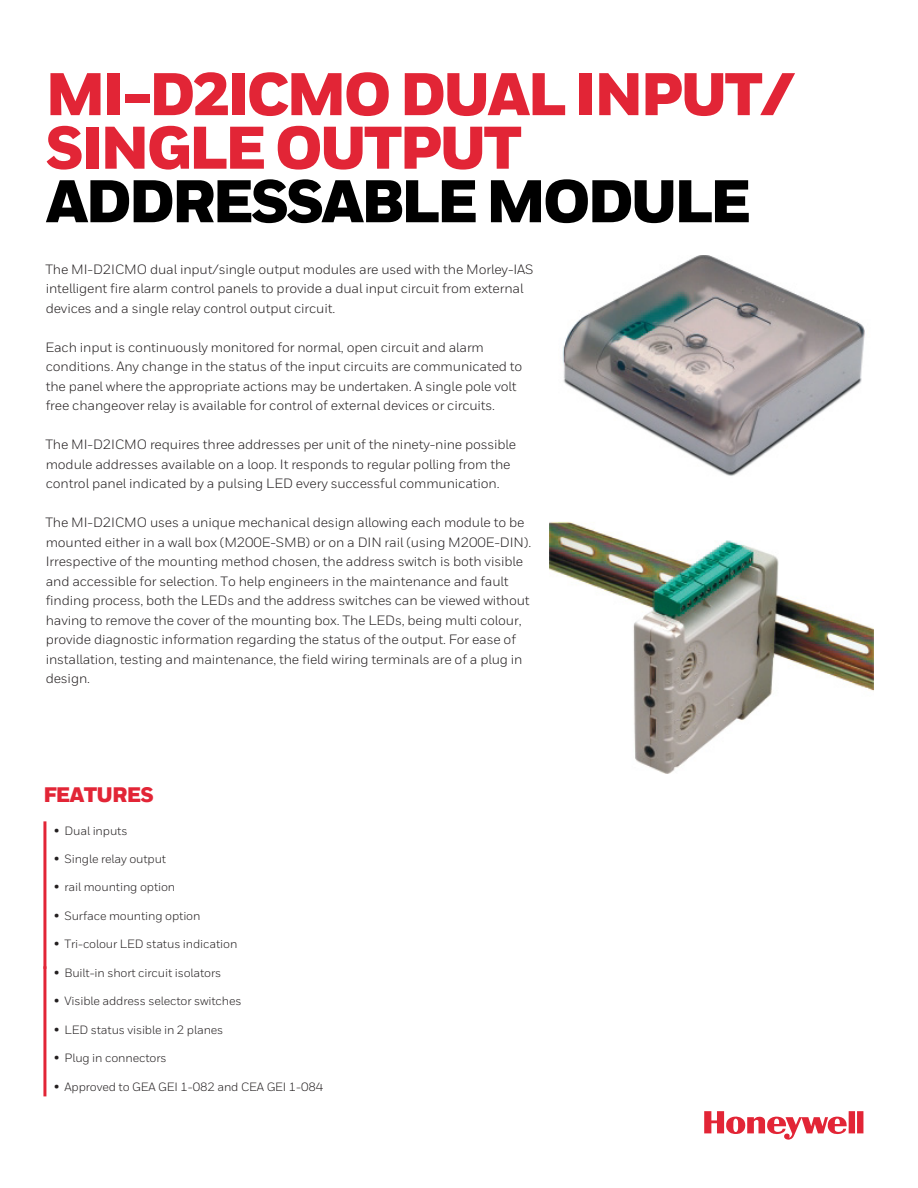
<style>
.page{position:relative;width:918px;height:1188px;background:#fff}
.page>*{position:absolute;margin:0;border:0;box-sizing:border-box;transform-origin:0 0}
.t1{font:900 60px/53.6px "Honeywell Sans";letter-spacing:-.05em;color:#e22536}
.t2{font:900 60px "Honeywell Sans";letter-spacing:-.055em;color:#000}
.t3{font:900 21px "Honeywell Sans";letter-spacing:-.04em;color:#e22536}
.t4{font:13.5px/19.5px "Honeywell Sans";letter-spacing:-.01em;color:#231f20}
.t5{font:12px "Honeywell Sans";letter-spacing:-.01em;color:#231f20}
.s1{font-size:13.5px}
</style>
<div class="page">
<svg style="left:704px;top:1111px;width:159px;height:29px"></svg>
<svg style="left:43px;top:821px;width:4px;height:148px"></svg>
<hr style="left:44px;top:966px;width:2px;height:130px;background:#e22536">
<img style="left:549px;top:256px;width:325px;height:517px">
<h1 class="t1" style="left:45px;top:70px;width:751px">MI-D2ICMO DUAL INPUT/<br>SINGLE OUTPUT</h1>
<h1 class="t2" style="left:45px;top:164px;width:708px">ADDRESSABLE MODULE</h1>
<p class="t4" style="left:45px;top:259px;width:490px">The MI-D2ICMO dual input/single output modules are used with the Morley-IAS intelligent fire alarm control panels to provide a dual input circuit from external devices and a single relay control output circuit.</p>
<p class="t4" style="left:45px;top:337px;width:478px">Each input is continuously monitored for normal, open circuit and alarm conditions. Any change in the status of the input circuits are communicated to the panel where the appropriate actions may be undertaken. A single pole volt free changeover relay is available for control of external devices or circuits.</p>
<p class="t4" style="left:45px;top:435px;width:472px">The MI-D2ICMO requires three addresses per unit of the ninety-nine possible module addresses available on a loop. It responds to regular polling from the control panel indicated by a pulsing LED every successful communication.</p>
<p class="t4" style="left:45px;top:513px;width:487px">The MI-D2ICMO uses a unique mechanical design allowing each module to be mounted either in a wall box (M200E-SMB) or on a DIN rail (using M200E-DIN).<br>Irrespective of the mounting method chosen, the address switch is both visible and accessible for selection. To help engineers in the maintenance and fault finding process, both the LEDs and the address switches can be viewed without having to remove the cover of the mounting box. The LEDs, being multi colour, provide diagnostic information regarding the status of the output. For ease of installation, testing and maintenance, the field wiring terminals are of a plug in design.</p>
<h2 class="t3" style="left:43px;top:782px;width:112px">FEATURES</h2>
<p class="t5" style="left:54px;top:824px;width:75px"><span class="s1">•</span> Dual inputs</p>
<p class="t5" style="left:54px;top:852px;width:114px"><span class="s1">•</span> Single relay output</p>
<p class="t5" style="left:54px;top:880px;width:123px"><span class="s1">•</span> rail mounting option</p>
<p class="t5" style="left:54px;top:909px;width:148px"><span class="s1">•</span> Surface mounting option</p>
<p class="t5" style="left:54px;top:937px;width:185px"><span class="s1">•</span> Tri-colour LED status indication</p>
<p class="t5" style="left:54px;top:966px;width:169px"><span class="s1">•</span> Built-in short circuit isolators</p>
<p class="t5" style="left:54px;top:994px;width:189px"><span class="s1">•</span> Visible address selector switches</p>
<p class="t5" style="left:54px;top:1022px;width:171px"><span class="s1">•</span> LED status visible in 2 planes</p>
<p class="t5" style="left:54px;top:1051px;width:114px"><span class="s1">•</span> Plug in connectors</p>
<p class="t5" style="left:54px;top:1079px;width:271px"><span class="s1">•</span> Approved to GEA GEI 1-082 and CEA GEI 1-084</p>
</div>
